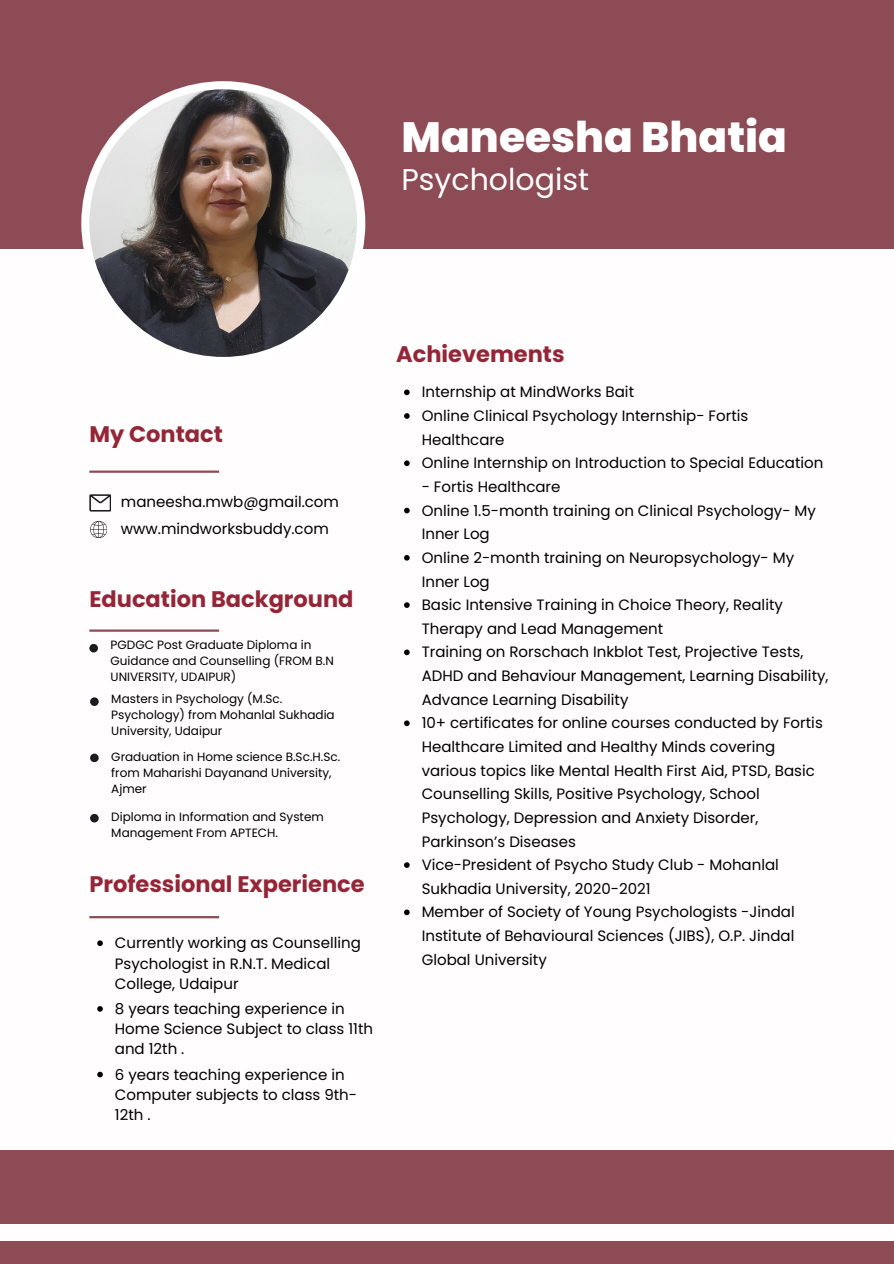
<style>
.page{position:relative;width:894px;height:1264px;background:#fff}
.page>*{position:absolute;margin:0;border:0;box-sizing:border-box;transform-origin:0 0}
.t1{font:800 42.3px "Poppins";color:#fff}
.t2{font:30px "Poppins";color:#fff}
.t3{font:700 22.5px "Poppins";color:#942637}
.t4{font:15px/23.7px "Poppins";color:#000}
.t5{font:12px/16px "Poppins";color:#000}
</style>
<div class="page">
<div style="left:0;top:0;width:893px;height:248px;background:#8d4b55"></div>
<div style="left:81px;top:81px;width:284px;height:284px;background:#fff;border-radius:50%"></div>
<div style="left:0;top:1150px;width:893px;height:73px;background:#8d4b55"></div>
<div style="left:0;top:1241px;width:893px;height:22px;background:#8d4b55"></div>
<img style="left:89px;top:89px;width:268px;height:268px;border-radius:50%">
<hr style="left:89px;top:916px;width:130px;height:2px;background:#8d4b55">
<hr style="left:89px;top:629px;width:130px;height:2px;background:#8d4b55">
<hr style="left:89px;top:470px;width:130px;height:3px;background:#8d4b55">
<svg style="left:89px;top:494px;width:22px;height:17px"></svg>
<svg style="left:90px;top:521px;width:17px;height:17px"></svg>
<div style="left:90px;top:697px;width:9px;height:9px;background:#1b1c1f;border-radius:50%"></div>
<div style="left:89px;top:644px;width:9px;height:8px;background:#1b1c1f;border-radius:50%"></div>
<div style="left:90px;top:753px;width:9px;height:9px;background:#1b1c1f;border-radius:50%"></div>
<svg style="left:90px;top:813px;width:9px;height:9px"></svg>
<svg style="left:97px;top:940px;width:6px;height:6px"></svg>
<svg style="left:97px;top:1006px;width:6px;height:5px"></svg>
<svg style="left:97px;top:1071px;width:6px;height:6px"></svg>
<svg style="left:404px;top:389px;width:5px;height:6px"></svg>
<svg style="left:404px;top:413px;width:5px;height:6px"></svg>
<svg style="left:404px;top:460px;width:5px;height:6px"></svg>
<svg style="left:404px;top:507px;width:5px;height:6px"></svg>
<svg style="left:404px;top:555px;width:5px;height:5px"></svg>
<svg style="left:404px;top:602px;width:5px;height:6px"></svg>
<svg style="left:404px;top:649px;width:5px;height:6px"></svg>
<svg style="left:404px;top:720px;width:5px;height:6px"></svg>
<svg style="left:404px;top:862px;width:5px;height:5px"></svg>
<svg style="left:404px;top:909px;width:5px;height:6px"></svg>
<h2 class="t1" style="left:401px;top:107px;width:387px">Maneesha Bhatia</h2>
<p class="t2" style="left:401px;top:159px;width:189px">Psychologist</p>
<h4 class="t3" style="left:89px;top:418px;width:135px">My Contact</h4>
<h4 class="t4" style="left:121px;top:490px;width:219px">maneesha.mwb@gmail.com</h4>
<h4 class="t4" style="left:121px;top:517px;width:209px">www.mindworksbuddy.com</h4>
<h4 class="t3" style="left:89px;top:583px;width:266px">Education Background</h4>
<h4 class="t5" style="left:111px;top:637px;width:225px">PGDGC Post Graduate Diploma in<br>Guidance and Counselling (FROM B.N</h4>
<h4 class="t5" style="left:111px;top:669px;width:127px">UNIVERSITY, UDAIPUR)</h4>
<h4 class="t5" style="left:111px;top:690px;width:225px">Masters in Psychology (M.Sc.<br>Psychology) from Mohanlal Sukhadia<br>University, Udaipur</h4>
<h4 class="t5" style="left:111px;top:748px;width:230px">Graduation in Home science B.Sc.H.Sc. from Maharishi Dayanand University,<br>Ajmer</h4>
<h4 class="t5" style="left:111px;top:809px;width:214px">Diploma in Information and System<br>Management From APTECH.</h4>
<h3 class="t3" style="left:89px;top:868px;width:277px">Professional Experience</h3>
<h3 class="t4" style="left:115px;top:932px;width:247px;line-height:20.2px">Currently working as Counselling<br>Psychologist in R.N.T. Medical<br>College, Udaipur</h3>
<p class="t4" style="left:115px;top:998px;width:260px;line-height:20.2px">8 years teaching experience in<br>Home Science Subject to class 11th and 12th .</p>
<h4 class="t4" style="left:115px;top:1064px;width:244px;line-height:20.2px">6 years teaching experience in<br>Computer subjects to class 9th-<br>12th .</h4>
<h4 class="t3" style="left:396px;top:338px;width:170px">Achievements</h4>
<p class="t4" style="left:421px;top:380px;width:214px">Internship at MindWorks Bait</p>
<h4 class="t4" style="left:421px;top:404px;width:328px">Online Clinical Psychology Internship- Fortis<br>Healthcare</h4>
<h3 class="t4" style="left:421px;top:451px;width:403px">Online Internship on Introduction to Special Education</h3>
<h3 class="t4" style="left:421px;top:475px;width:140px">- Fortis Healthcare</h3>
<p class="t4" style="left:421px;top:498px;width:395px">Online 1.5-month training on Clinical Psychology- My<br>Inner Log</p>
<p class="t4" style="left:421px;top:546px;width:374px">Online 2-month training on Neuropsychology- My<br>Inner Log</p>
<p class="t4" style="left:421px;top:593px;width:362px">Basic Intensive Training in Choice Theory, Reality<br>Therapy and Lead Management</p>
<p class="t4" style="left:421px;top:640px;width:408px">Training on Rorschach Inkblot Test, Projective Tests,<br>ADHD and Behaviour Management, Learning Disability,<br>Advance Learning Disability</p>
<p class="t4" style="left:421px;top:711px;width:402px">10+ certificates for online courses conducted by Fortis Healthcare Limited and Healthy Minds covering various topics like Mental Health First Aid, PTSD, Basic Counselling Skills, Positive Psychology, School Psychology, Depression and Anxiety Disorder, Parkinson’s Diseases</p>
<h3 class="t4" style="left:421px;top:853px;width:358px">Vice-President of Psycho Study Club - Mohanlal<br>Sukhadia University, 2020-2021</h3>
<h4 class="t4" style="left:421px;top:900px;width:374px;text-align:justify">Member of Society of Young Psychologists -Jindal Institute of Behavioural Sciences (JIBS), O.P. Jindal Global University</h4>
</div>
